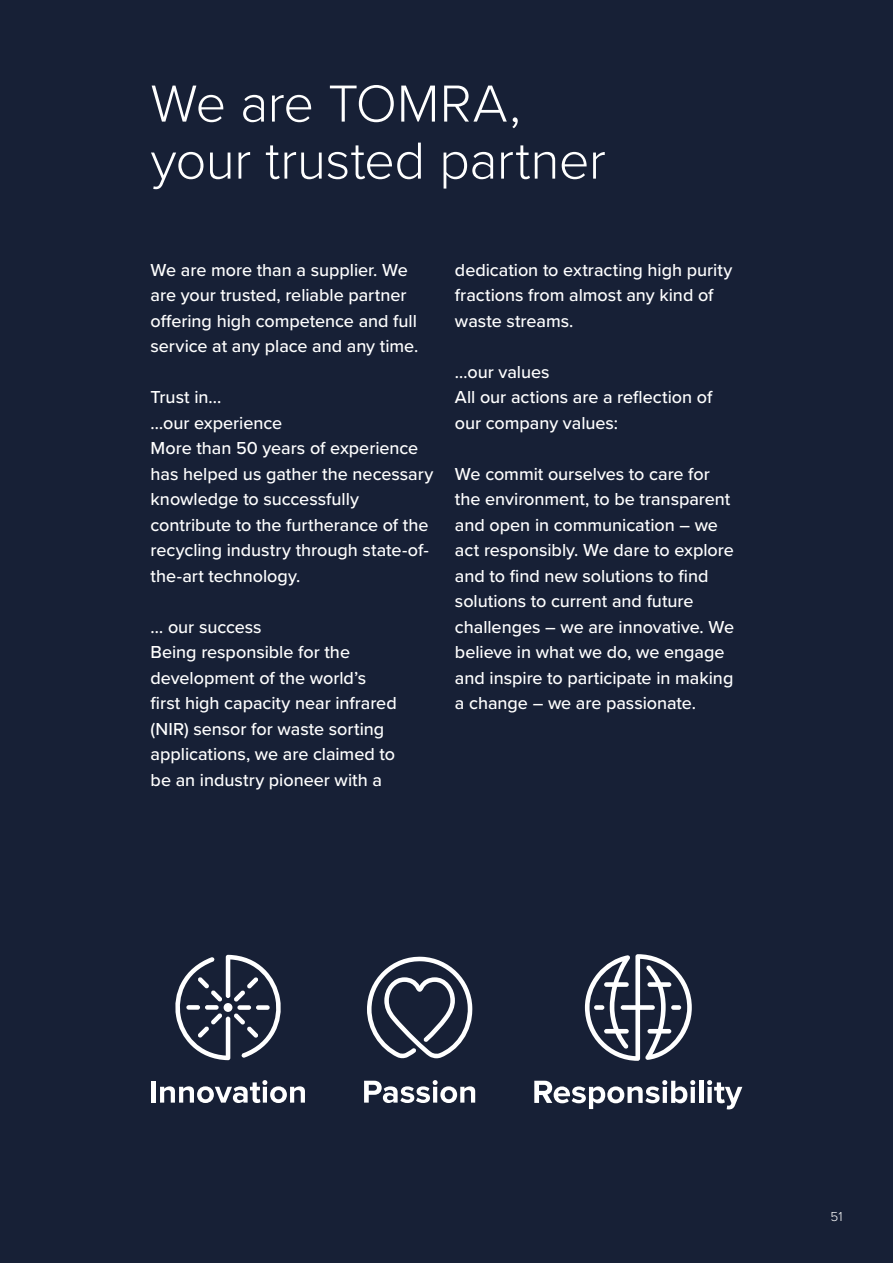
<style>
.page{position:relative;width:893px;height:1263px;background:#172036}
.page>*{position:absolute;margin:0;border:0;box-sizing:border-box;transform-origin:0 0}
.t1{font:300 54px/57px "Proxima Nova";letter-spacing:-.01em;color:#fff}
.t2{font:500 18px/25.5px "Proxima Nova";letter-spacing:-.005em;color:#fff}
.t3{font:300 13.5px "Proxima Nova";color:#fff}
</style>
<div class="page">
<div style="left:151px;top:1081px;width:5px;height:21px;background:#fff"></div>
<svg style="left:160px;top:1080px;width:145px;height:23px"></svg>
<svg style="left:175px;top:955px;width:106px;height:105px"></svg>
<div style="left:224px;top:1003px;width:8px;height:9px;background:#fff;border-radius:50%"></div>
<svg style="left:364px;top:1080px;width:111px;height:23px"></svg>
<svg style="left:367px;top:956px;width:106px;height:102px"></svg>
<svg style="left:534px;top:1080px;width:161px;height:29px"></svg>
<hr style="left:699px;top:1081px;width:4px;height:22px;background:#fff">
<svg style="left:707px;top:1080px;width:35px;height:29px"></svg>
<svg style="left:585px;top:954px;width:107px;height:107px"></svg>
<div style="left:671px;top:1005px;width:10px;height:5px;background:#fff;border-radius:2px"></div>
<div style="left:594px;top:1005px;width:10px;height:5px;background:#fff;border-radius:2px"></div>
<h1 class="t1" style="left:151px;top:72px;width:457px">We are TOMRA, your trusted partner</h1>
<p class="t2" style="left:151px;top:256px;width:269px">We are more than a supplier. We are your trusted, reliable partner offering high competence and full service at any place and any time.</p>
<p class="t2" style="left:151px;top:384px;width:284px">Trust in...<br>…our experience<br>More than 50 years of experience has helped us gather the necessary knowledge to successfully contribute to the furtherance of the recycling industry through state-of&shy;the-art technology.</p>
<p class="t2" style="left:151px;top:613px;width:248px">… our success<br>Being responsible for the development of the world’s first high capacity near infrared (NIR) sensor for waste sorting applications, we are claimed to be an industry pioneer with a</p>
<p class="t2" style="left:455px;top:256px;width:279px">dedication to extracting high purity fractions from almost any kind of waste streams.</p>
<p class="t2" style="left:455px;top:358px;width:259px">…our values<br>All our actions are a reflection of our company values:</p>
<p class="t2" style="left:455px;top:460px;width:281px">We commit ourselves to care for the environment, to be transparent and open in communication – we act responsibly. We dare to explore and to find new solutions to find solutions to current and future challenges – we are innovative. We believe in what we do, we engage and inspire to participate in making a change – we are passionate.</p>
<p class="t3" style="left:831px;top:1206px;width:14px">51</p>
</div>
